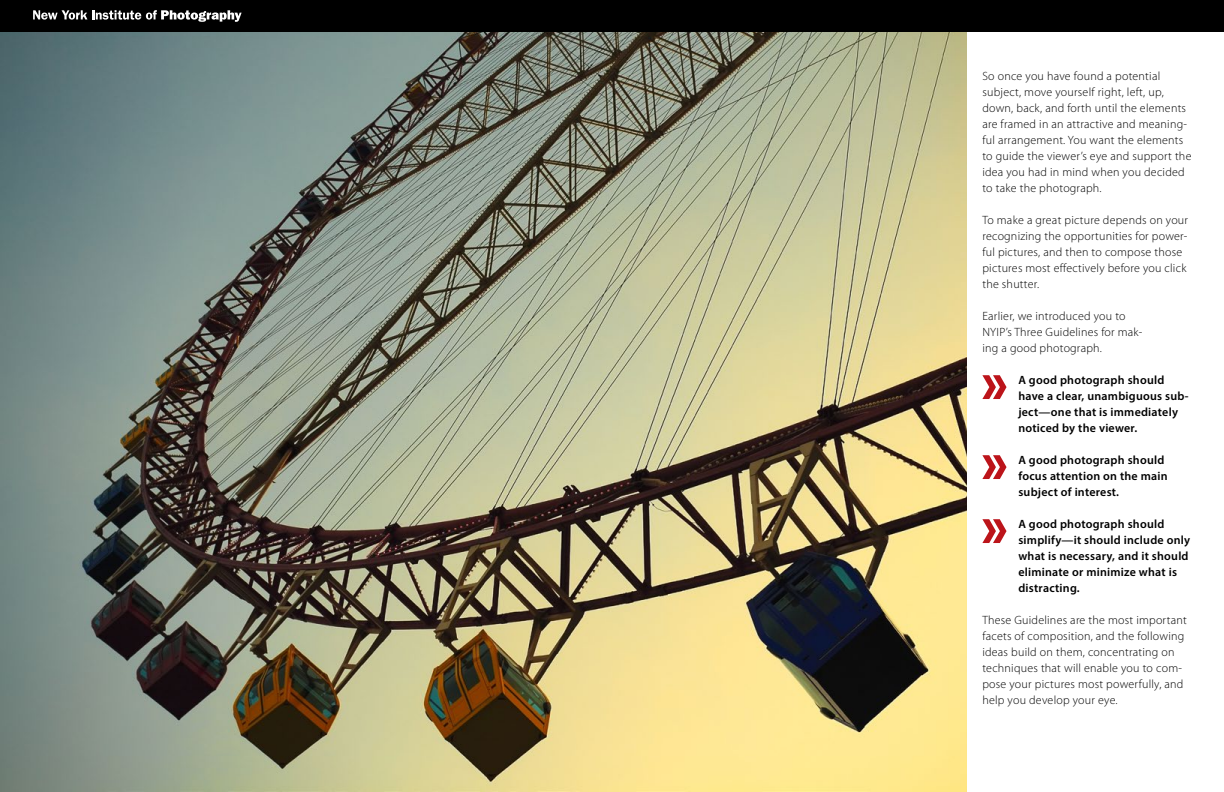
<style>
.page{position:relative;width:1224px;height:792px;background:#fff}
.page>*{position:absolute;margin:0;border:0;box-sizing:border-box;transform-origin:0 0}
.t1{font:900 condensed 63px "Myriad Pro";color:#bc141a}
.t2{font:300 12px/16px "Myriad Pro";letter-spacing:.02em;color:#000}
.t3{font:600 12px/16px "Myriad Pro";letter-spacing:.02em;color:#000}
</style>
<div class="page">
<img style="left:0;top:32px;width:966px;height:760px">
<div style="left:0;top:0;width:1224px;height:32px;background:#000"></div>
<svg style="left:33px;top:10px;width:209px;height:12px"></svg>
<p class="t2" style="left:982px;top:68px;width:211px">So once you have found a potential subject, move yourself right, left, up, down, back, and forth until the elements are framed in an attractive and meaning&shy;ful arrangement. You want the elements to guide the viewer’s eye and support the idea you had in mind when you decided to take the photograph.</p>
<p class="t2" style="left:982px;top:212px;width:207px">To make a great picture depends on your recognizing the opportunities for power&shy;ful pictures, and then to compose those pictures most effectively before you click the shutter.</p>
<p class="t2" style="left:982px;top:308px;width:161px">Earlier, we introduced you to<br>NYIP’s Three Guidelines for mak&shy;ing a good photograph.</p>
<h1 class="t1" style="left:982px;top:347px;width:26px">»</h1>
<p class="t3" style="left:1018px;top:372px;width:172px">A good photograph should have a clear, unambiguous sub&shy;ject—one that is immediately noticed by the viewer.</p>
<h1 class="t1" style="left:982px;top:427px;width:26px">»</h1>
<p class="t3" style="left:1018px;top:452px;width:151px">A good photograph should focus attention on the main subject of interest.</p>
<h1 class="t1" style="left:982px;top:491px;width:26px">»</h1>
<p class="t3" style="left:1018px;top:516px;width:173px">A good photograph should simplify—it should include only what is necessary, and it should eliminate or minimize what is distracting.</p>
<p class="t2" style="left:982px;top:612px;width:206px">These Guidelines are the most important facets of composition, and the following ideas build on them, concentrating on techniques that will enable you to com&shy;pose your pictures most powerfully, and help you develop your eye.</p>
</div>
